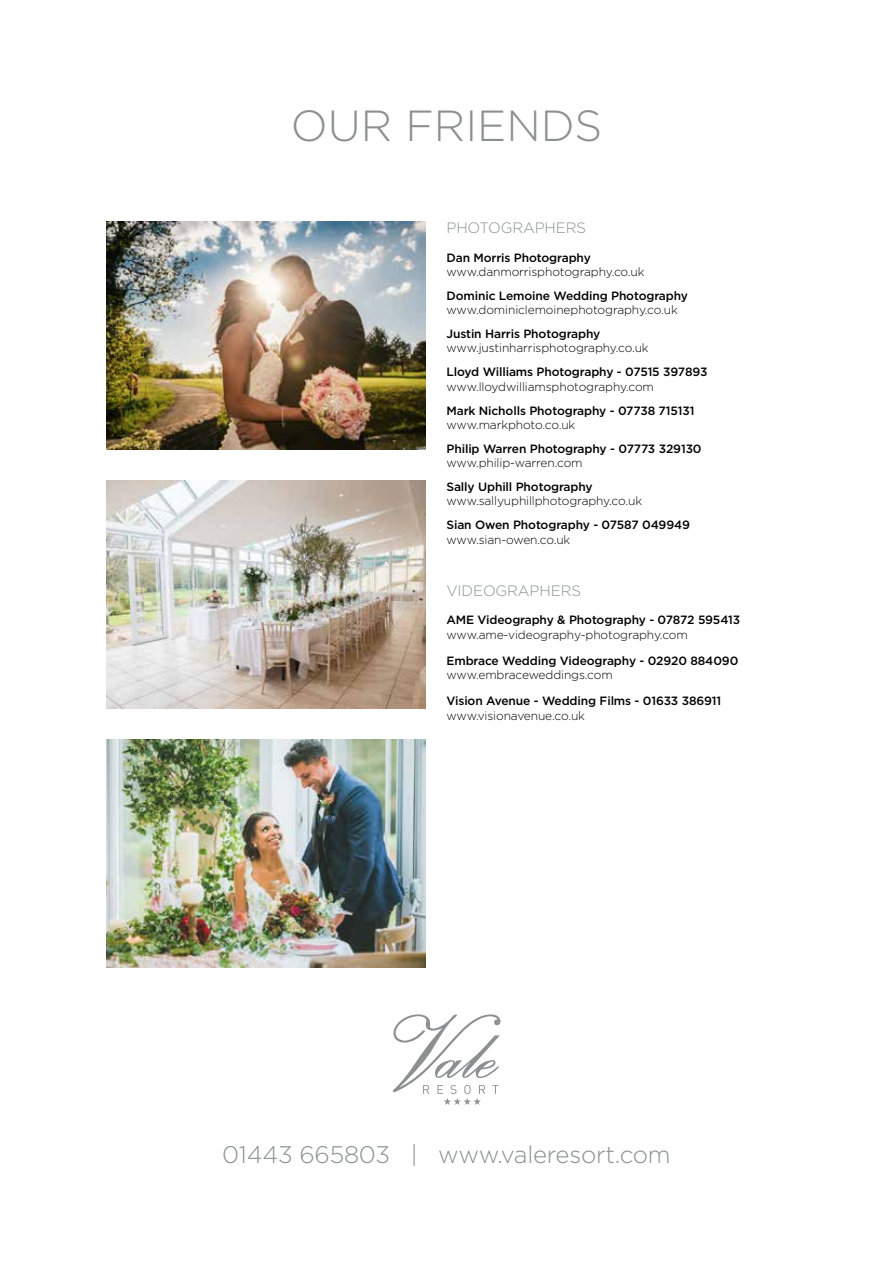
<style>
.page{position:relative;width:893px;height:1263px;background:#fff}
.page>*{position:absolute;margin:0;border:0;box-sizing:border-box;transform-origin:0 0}
.t1{font:300 43.5px "Gotham";color:#8c9091}
.t2{font:300 24px "Gotham";letter-spacing:-.01em;color:#8c9091}
.t3{font:300 15px "Gotham";letter-spacing:-.01em;color:#8c9091}
.t4{font:500 12px "Gotham";letter-spacing:-.01em;color:#000}
.t5{font:300 12px "Gotham";letter-spacing:-.01em;color:#000}
</style>
<div class="page">
<svg style="left:392px;top:1014px;width:108px;height:91px"></svg>
<img style="left:106px;top:480px;width:319px;height:228px">
<img style="left:106px;top:739px;width:319px;height:228px">
<img style="left:106px;top:221px;width:319px;height:228px">
<h1 class="t1" style="left:291px;top:98px;width:313px">OUR FRIENDS</h1>
<p class="t3" style="left:446px;top:219px;width:141px">PHOTOGRAPHERS</p>
<p class="t4" style="left:446px;top:249px;width:146px">Dan Morris Photography</p>
<p class="t5" style="left:446px;top:264px;width:200px">www.danmorrisphotography.co.uk</p>
<p class="t4" style="left:446px;top:288px;width:243px">Dominic Lemoine Wedding Photography</p>
<p class="t5" style="left:446px;top:302px;width:233px">www.dominiclemoinephotography.co.uk</p>
<p class="t4" style="left:446px;top:326px;width:155px">Justin Harris Photography</p>
<p class="t5" style="left:446px;top:340px;width:204px">www.justinharrisphotography.co.uk</p>
<p class="t4" style="left:446px;top:364px;width:262px">Lloyd Williams Photography - 07515 397893</p>
<p class="t5" style="left:446px;top:379px;width:209px">www.lloydwilliamsphotography.com</p>
<p class="t4" style="left:446px;top:402px;width:250px">Mark Nicholls Photography - 07738 715131</p>
<p class="t5" style="left:446px;top:417px;width:130px">www.markphoto.co.uk</p>
<p class="t4" style="left:446px;top:441px;width:257px">Philip Warren Photography - 07773 329130</p>
<p class="t5" style="left:446px;top:455px;width:138px">www.philip-warren.com</p>
<p class="t4" style="left:446px;top:479px;width:148px">Sally Uphill Photography</p>
<p class="t5" style="left:446px;top:493px;width:197px">www.sallyuphillphotography.co.uk</p>
<p class="t4" style="left:446px;top:517px;width:245px">Sian Owen Photography - 07587 049949</p>
<p class="t5" style="left:446px;top:532px;width:125px">www.sian-owen.co.uk</p>
<p class="t3" style="left:446px;top:581px;width:136px">VIDEOGRAPHERS</p>
<p class="t4" style="left:446px;top:612px;width:295px">AME Videography &amp; Photography - 07872 595413</p>
<p class="t5" style="left:446px;top:627px;width:243px">www.ame-videography-photography.com</p>
<p class="t4" style="left:446px;top:653px;width:293px">Embrace Wedding Videography - 02920 884090</p>
<p class="t5" style="left:446px;top:667px;width:168px">www.embraceweddings.com</p>
<p class="t4" style="left:446px;top:693px;width:276px">Vision Avenue - Wedding Films - 01633 386911</p>
<p class="t5" style="left:446px;top:708px;width:140px">www.visionavenue.co.uk</p>
<h2 class="t2" style="left:222px;top:1139px;width:450px">01443 665803 | www.valeresort.com</h2>
</div>
